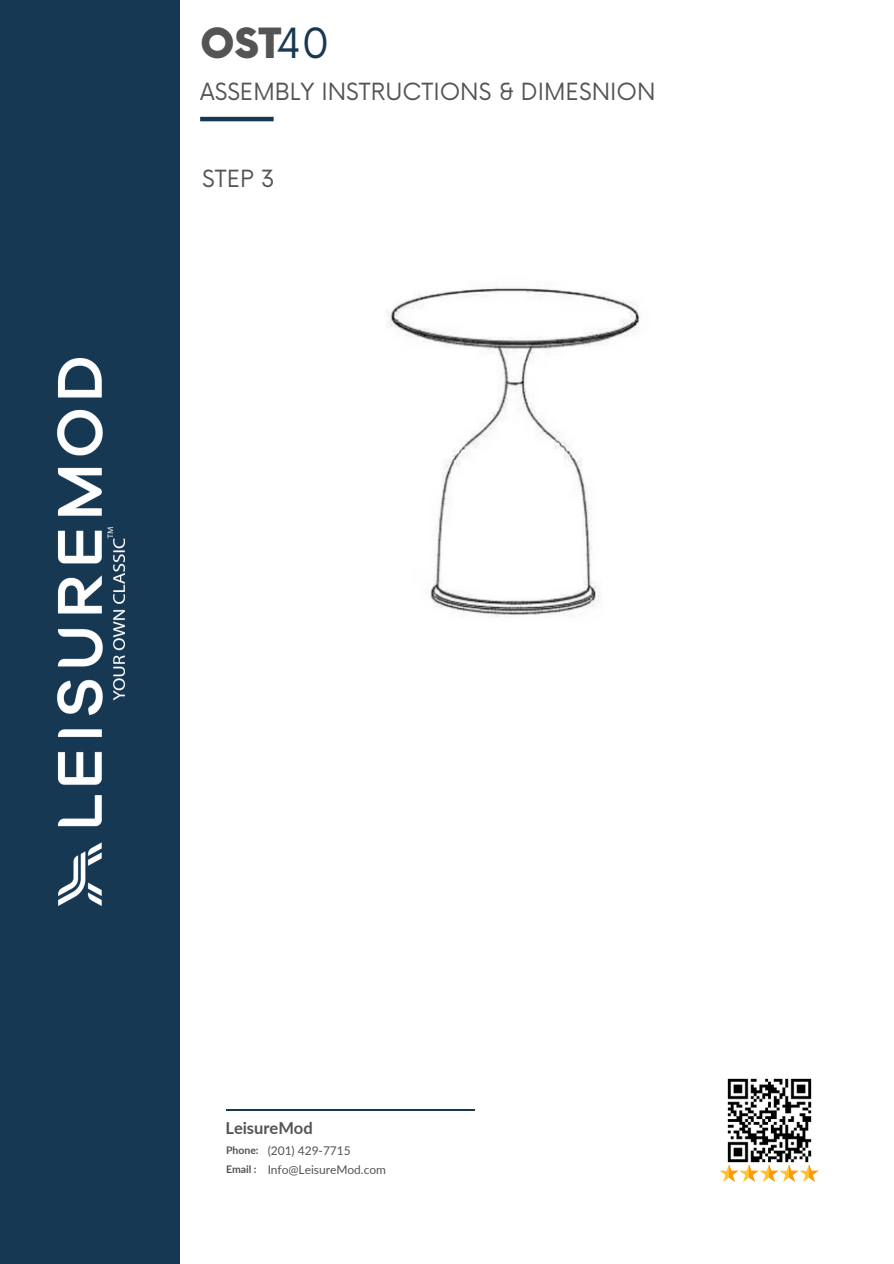
<style>
.page{position:relative;width:894px;height:1264px;background:#fff}
.page>*{position:absolute;margin:0;border:0;box-sizing:border-box;transform-origin:0 0}
.t1{font:900 40.5px "Now";color:#545454}
.t2{font:23.1px "Now";color:#545454}
.t3{font:700 16.5px "Lato";color:#545454}
.t4{font:12px "Lato";letter-spacing:-.005em;color:#545454}
.t5{font:700 10.5px "Lato";color:#545454}
.s1{font-weight:400;color:#163853}
</style>
<div class="page">
<div style="left:0;top:0;width:180px;height:1263px;background:#163853"></div>
<hr style="left:200px;top:117px;width:73px;height:4px;background:#163853">
<hr style="left:226px;top:1109px;width:248px;height:1px;background:#163853">
<img style="left:57px;top:358px;width:68px;height:547px">
<svg style="left:719px;top:1165px;width:99px;height:16px"></svg>
<img style="left:727px;top:1078px;width:85px;height:85px">
<img style="left:386px;top:287px;width:254px;height:330px">
<p class="t1" style="left:200px;top:21px;width:131px">OST<span class="s1">40</span></p>
<h2 class="t2" style="left:200px;top:79px;width:457px">ASSEMBLY INSTRUCTIONS &amp; DIMESNION</h2>
<h4 class="t2" style="left:202px;top:165px;width:74px">STEP 3</h4>
<h3 class="t3" style="left:225px;top:1117px;width:89px">LeisureMod</h3>
<h4 class="t5" style="left:226px;top:1143px;width:34px">Phone:</h4>
<p class="t5" style="left:226px;top:1162px;width:32px">Email :</p>
<h2 class="t4" style="left:267px;top:1142px;width:85px">(201) 429-7715</h2>
<p class="t4" style="left:267px;top:1161px;width:120px">Info@LeisureMod.com</p>
</div>
